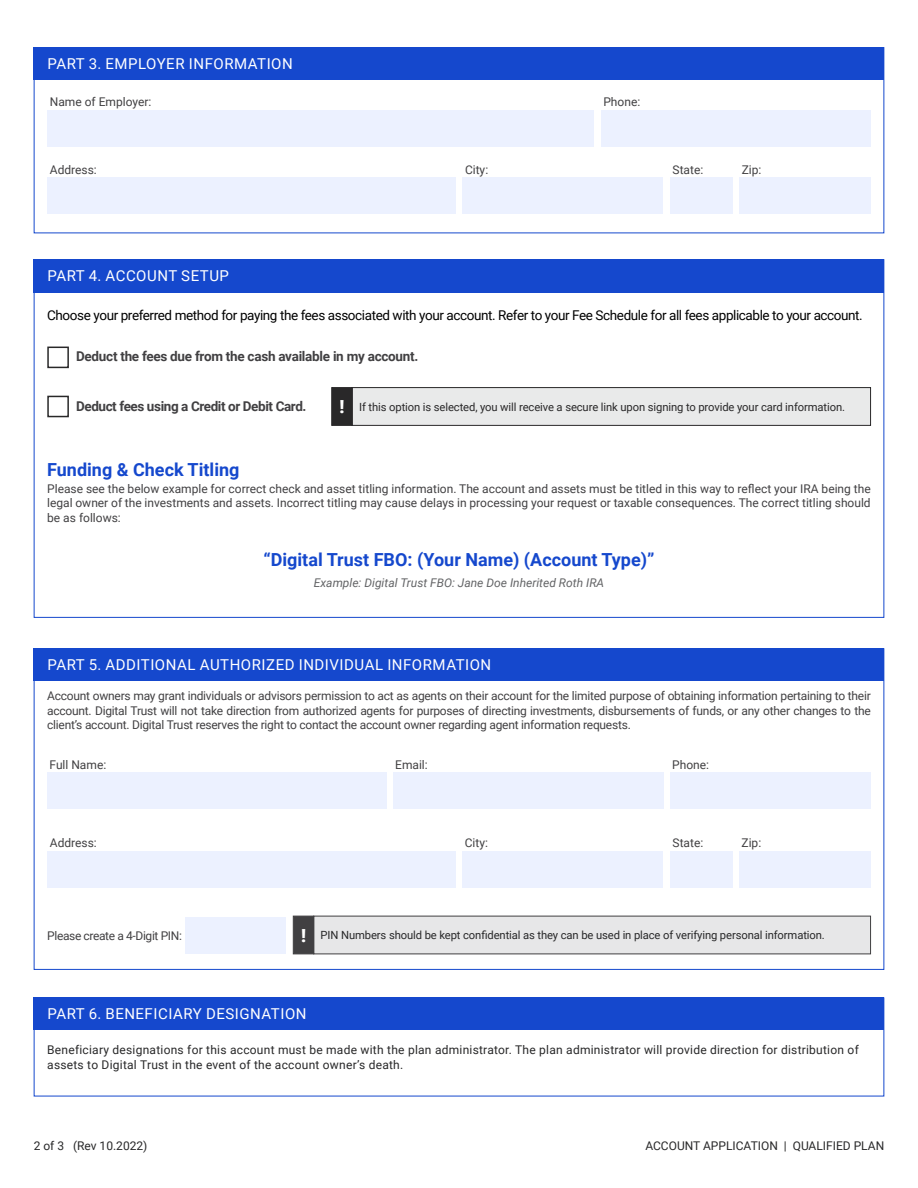
<style>
.page{position:relative;width:918px;height:1188px;background:#fff}
.page>*{position:absolute;margin:0;border:0;box-sizing:border-box;transform-origin:0 0}
.t1{font:700 18px "Roboto";color:#1548cd}
.t2{font:900 18px "Roboto";color:#fff}
.t3{font:15px "Roboto";letter-spacing:.035em;color:#fff}
.t4{font:13.5px "Roboto";letter-spacing:-.03em;color:#000}
.t5{font:700 13.5px "Roboto";letter-spacing:-.02em;color:#414042}
.t6{font:12px/14.4px "Roboto";color:#414042;text-align:justify}
.t7{font:12px/14.4px "Roboto";letter-spacing:.02em;color:#282829}
.t8{font:12px "Roboto";color:#282829}
.t9{font:italic 12px "Roboto";color:#636466}
.t10{font:12px "Roboto";letter-spacing:-.03em;color:#414042}
.t11{font:11.25px "Roboto";letter-spacing:-.01em;color:#292829}
.t12{font:11.25px "Roboto";letter-spacing:-.01em;color:#282829}
</style>
<div class="page">
<div style="left:47px;top:110px;width:547px;height:37px;background:#ecf1ff"></div>
<div style="left:601px;top:110px;width:270px;height:37px;background:#ecf1ff"></div>
<div style="left:670px;top:177px;width:62px;height:37px;background:#ecf1ff"></div>
<div style="left:739px;top:177px;width:132px;height:37px;background:#ecf1ff"></div>
<div style="left:462px;top:177px;width:201px;height:37px;background:#ecf1ff"></div>
<div style="left:47px;top:177px;width:409px;height:37px;background:#ecf1ff"></div>
<div style="left:34px;top:47px;width:850px;height:33px;background:#1548cd"></div>
<div style="left:47px;top:773px;width:339px;height:36px;background:#ecf1ff"></div>
<div style="left:393px;top:773px;width:270px;height:36px;background:#ecf1ff"></div>
<div style="left:670px;top:773px;width:201px;height:36px;background:#ecf1ff"></div>
<div style="left:670px;top:851px;width:62px;height:36px;background:#ecf1ff"></div>
<div style="left:739px;top:851px;width:132px;height:36px;background:#ecf1ff"></div>
<div style="left:462px;top:851px;width:201px;height:36px;background:#ecf1ff"></div>
<div style="left:47px;top:851px;width:409px;height:36px;background:#ecf1ff"></div>
<div style="left:314px;top:916px;width:557px;height:38px;background:#e7e7e8"></div>
<div style="left:293px;top:916px;width:21px;height:38px;background:#414042;border:1px solid #414042"></div>
<div style="left:185px;top:917px;width:101px;height:36px;background:#ecf1ff"></div>
<div style="left:34px;top:648px;width:850px;height:33px;background:#1548cd"></div>
<div style="left:352px;top:388px;width:519px;height:37px;background:#e9eaea"></div>
<div style="left:352px;top:387px;width:519px;height:39px;border:1px solid #292829"></div>
<div style="left:332px;top:387px;width:20px;height:39px;background:#292829"></div>
<div style="left:34px;top:259px;width:850px;height:33px;background:#1548cd"></div>
<div style="left:47px;top:347px;width:22px;height:21px;background:#fff;border:2px solid #292829"></div>
<div style="left:47px;top:396px;width:22px;height:21px;background:#fff;border:2px solid #292829"></div>
<div style="left:34px;top:998px;width:850px;height:32px;background:#1548cd"></div>
<p class="t3" style="left:48px;top:53px;width:247px">PART 3. EMPLOYER INFORMATION</p>
<p class="t6" style="left:50px;top:95px;width:103px">Name of Employer:</p>
<p class="t6" style="left:603px;top:95px;width:38px">Phone:</p>
<p class="t6" style="left:50px;top:162px;width:48px">Address:</p>
<p class="t6" style="left:465px;top:162px;width:25px">City:</p>
<p class="t6" style="left:673px;top:162px;width:32px">State:</p>
<p class="t6" style="left:742px;top:162px;width:21px">Zip:</p>
<p class="t3" style="left:48px;top:266px;width:183px">PART 4. ACCOUNT SETUP</p>
<p class="t4" style="left:47px;top:306px;width:817px">Choose your preferred method for paying the fees associated with your account. Refer to your Fee Schedule for all fees applicable to your account.</p>
<p class="t5" style="left:76px;top:347px;width:344px">Deduct the fees due from the cash available in my account.</p>
<p class="t5" style="left:76px;top:396px;width:232px">Deduct fees using a Credit or Debit Card.</p>
<h1 class="t2" style="left:339px;top:394px;width:6px">!</h1>
<p class="t11" style="left:359px;top:399px;width:487px">If this option is selected, you will receive a secure link upon signing to provide your card information.</p>
<h1 class="t1" style="left:47px;top:457px;width:194px">Funding &amp; Check Titling</h1>
<p class="t6" style="left:47px;top:481px;width:825px">Please see the below example for correct check and asset titling information. The account and assets must be titled in this way to reflect your IRA being the legal owner of the investments and assets. Incorrect titling may cause delays in processing your request or taxable consequences. The correct titling should be as follows:</p>
<h1 class="t1" style="left:263px;top:547px;width:393px">“Digital Trust FBO: (Your Name) (Account Type)”</h1>
<p class="t9" style="left:314px;top:574px;width:292px">Example: Digital Trust FBO: Jane Doe Inherited Roth IRA</p>
<p class="t3" style="left:48px;top:654px;width:445px">PART 5. ADDITIONAL AUTHORIZED INDIVIDUAL INFORMATION</p>
<p class="t6" style="left:47px;top:688px;width:825px">Account owners may grant individuals or advisors permission to act as agents on their account for the limited purpose of obtaining information pertaining to their account. Digital Trust will not take direction from authorized agents for purposes of directing investments, disbursements of funds, or any other changes to the client’s account. Digital Trust reserves the right to contact the account owner regarding agent information requests.</p>
<p class="t6" style="left:50px;top:757px;width:58px">Full Name:</p>
<p class="t6" style="left:395px;top:757px;width:34px">Email:</p>
<p class="t6" style="left:672px;top:757px;width:38px">Phone:</p>
<p class="t6" style="left:50px;top:835px;width:48px">Address:</p>
<p class="t6" style="left:465px;top:835px;width:25px">City:</p>
<p class="t6" style="left:673px;top:835px;width:32px">State:</p>
<p class="t6" style="left:742px;top:835px;width:21px">Zip:</p>
<p class="t10" style="left:47px;top:927px;width:136px">Please create a 4-Digit PIN:</p>
<h1 class="t2" style="left:301px;top:923px;width:6px">!</h1>
<p class="t12" style="left:321px;top:927px;width:506px">PIN Numbers should be kept confidential as they can be used in place of verifying personal information.</p>
<p class="t3" style="left:48px;top:1004px;width:261px">PART 6. BENEFICIARY DESIGNATION</p>
<p class="t7" style="left:47px;top:1042px;width:813px">Beneficiary designations for this account must be made with the plan administrator. The plan administrator will provide direction for distribution of assets to Digital Trust in the event of the account owner’s death.</p>
<p class="t8" style="left:34px;top:1137px;width:115px">2 of 3 (Rev 10.2022)</p>
<p class="t8" style="left:645px;top:1137px;width:240px">ACCOUNT APPLICATION | QUALIFIED PLAN</p>
</div>
